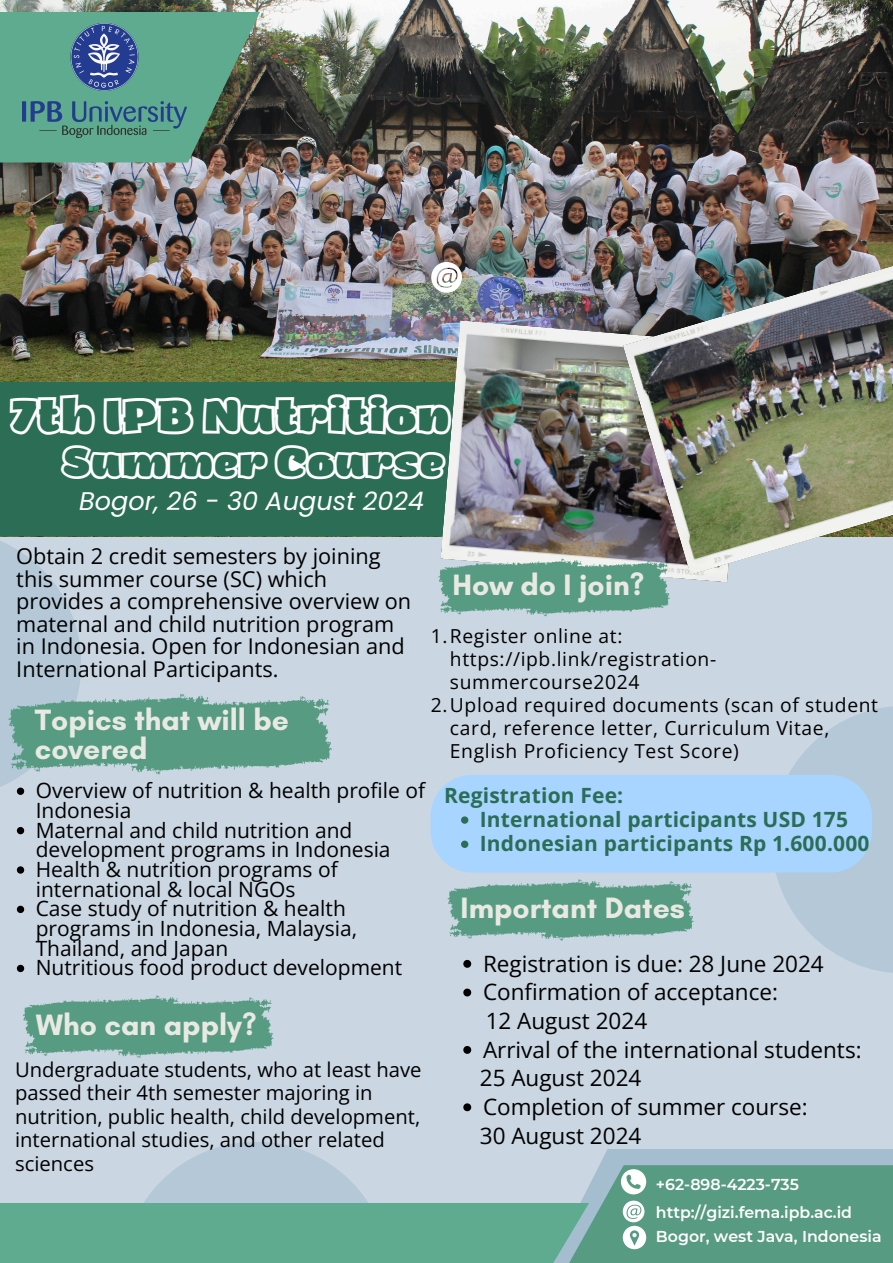
<style>
.page{position:relative;width:893px;height:1263px;background:#cad6e1}
.page>*{position:absolute;margin:0;border:0;box-sizing:border-box;transform-origin:0 0}
.t1{font:42.75px "ZT Arturo Heavyoutline";color:#fff}
.t2{font:39.08px "ZT Arturo Heavyoutline";color:#fff}
.t3{font:700 30px/29.8px "Glacial Indifference";color:#e9e9e4}
.t4{font:italic 25.5px "Poppins";color:#fff}
.t5{font:22.5px "Open Sans";color:#000}
.t6{font:21.75px/22.5px "Open Sans";color:#000}
.t7{font:21px/19.6px "Open Sans";color:#000}
.t8{font:700 21px "Open Sans";letter-spacing:.01em;color:#2b6d55}
.t9{font:20.25px/23.6px "Open Sans";color:#000}
.t10{font:19.27px/23.1px "Open Sans";letter-spacing:.03em;color:#000}
.t11{font:600 15.75px "Montserrat";color:#fff}
</style>
<div class="page">
<img style="left:0;top:0;width:893px;height:382px">
<div style="left:0;top:382px;width:440px;height:154px;background:#2b6d55"></div>
<svg style="left:0;top:12px;width:260px;height:151px;background:#588f77"></svg>
<div style="left:600px;top:1149px;width:293px;height:16px;background:#a5becf"></div>
<div style="left:552px;top:1165px;width:341px;height:98px;background:#579b82"></div>
<div style="left:122px;top:1142px;width:268px;height:121px;background:linear-gradient(to right,#bdcddb,#bdcedb)"></div>
<div style="left:0;top:1202px;width:589px;height:61px;background:#5eab8f"></div>
<img style="left:440px;top:320px;width:288px;height:262px">
<img style="left:623px;top:264px;width:270px;height:311px">
<svg style="left:771px;top:706px;width:122px;height:267px;fill:#b4c8d7"></svg>
<svg style="left:0;top:530px;width:81px;height:262px;fill:#b4c8d7"></svg>
<svg style="left:9px;top:693px;width:322px;height:82px"></svg>
<svg style="left:23px;top:995px;width:250px;height:63px"></svg>
<svg style="left:438px;top:558px;width:231px;height:59px;background:#74aa99"></svg>
<svg style="left:447px;top:879px;width:246px;height:62px"></svg>
<img style="left:23px;top:24px;width:163px;height:114px">
<svg style="left:17px;top:787px;width:7px;height:8px"></svg>
<svg style="left:17px;top:827px;width:7px;height:7px"></svg>
<svg style="left:17px;top:866px;width:7px;height:8px"></svg>
<svg style="left:17px;top:906px;width:7px;height:7px"></svg>
<svg style="left:17px;top:965px;width:7px;height:7px"></svg>
<div style="left:430px;top:775px;width:442px;height:97px;background:#a7d5ff"></div>
<svg style="left:463px;top:960px;width:8px;height:8px"></svg>
<svg style="left:463px;top:988px;width:8px;height:8px"></svg>
<svg style="left:463px;top:1046px;width:8px;height:8px"></svg>
<svg style="left:463px;top:1103px;width:8px;height:8px"></svg>
<svg style="left:431px;top:262px;width:31px;height:31px"></svg>
<svg style="left:623px;top:1200px;width:23px;height:49px"></svg>
<svg style="left:621px;top:1169px;width:25px;height:25px"></svg>
<h5 class="t1" style="left:12px;top:399px;width:440px">7th IPB Nutrition</h5>
<p class="t2" style="left:64px;top:447px;width:381px">Summer Course</p>
<p class="t4" style="left:79px;top:484px;width:347px">Bogor, 26 - 30 August 2024</p>
<h2 class="t6" style="left:16px;top:544px;width:396px">Obtain 2 credit semesters by joining this summer course (SC) which provides a comprehensive overview on maternal and child nutrition program in Indonesia. Open for Indonesian and International Participants.</h2>
<p class="t3" style="left:452px;top:569px;width:193px">How do I join?</p>
<p class="t10" style="left:450px;top:623px;width:268px;text-indent:-19px">1.Register online at: https://ipb.link/registration&shy;summercourse2024</p>
<p class="t10" style="left:450px;top:693px;width:430px;text-indent:-19px">2.Upload required documents (scan of student card, reference letter, Curriculum Vitae,<br>English Proficiency Test Score)</p>
<p class="t8" style="left:444px;top:780px;width:181px">Registration Fee:</p>
<p class="t8" style="left:480px;top:805px;width:370px">International participants USD 175</p>
<p class="t8" style="left:480px;top:829px;width:391px">Indonesian participants Rp 1.600.000</p>
<h1 class="t3" style="left:35px;top:704px;width:256px">Topics that will be covered</h1>
<p class="t7" style="left:36px;top:780px;width:391px">Overview of nutrition &amp; health profile of<br>Indonesia</p>
<p class="t7" style="left:36px;top:820px;width:356px">Maternal and child nutrition and development programs in Indonesia</p>
<p class="t7" style="left:36px;top:859px;width:303px">Health &amp; nutrition programs of international &amp; local NGOs</p>
<h2 class="t7" style="left:36px;top:898px;width:323px">Case study of nutrition &amp; health programs in Indonesia, Malaysia,<br>Thailand, and Japan</h2>
<h4 class="t7" style="left:36px;top:957px;width:368px">Nutritious food product development</h4>
<p class="t3" style="left:460px;top:892px;width:226px">Important Dates</p>
<p class="t5" style="left:483px;top:948px;width:342px">Registration is due: 28 June 2024</p>
<p class="t5" style="left:483px;top:976px;width:296px">Confirmation of acceptance:</p>
<p class="t5" style="left:486px;top:1005px;width:163px">12 August 2024</p>
<h2 class="t5" style="left:483px;top:1034px;width:380px">Arrival of the international students:</h2>
<p class="t5" style="left:480px;top:1062px;width:163px">25 August 2024</p>
<p class="t5" style="left:483px;top:1091px;width:326px">Completion of summer course:</p>
<h5 class="t5" style="left:480px;top:1120px;width:163px">30 August 2024</h5>
<h3 class="t3" style="left:36px;top:1010px;width:222px">Who can apply?</h3>
<h1 class="t9" style="left:15px;top:1057px;width:408px">Undergraduate students, who at least have passed their 4th semester majoring in nutrition, public health, child development, international studies, and other related sciences</h1>
<p class="t11" style="left:656px;top:1174px;width:144px">+62-898-4223-735</p>
<p class="t11" style="left:656px;top:1202px;width:198px">http://gizi.fema.ipb.ac.id</p>
<h5 class="t11" style="left:656px;top:1226px;width:227px">Bogor, west Java, Indonesia</h5>
</div>
